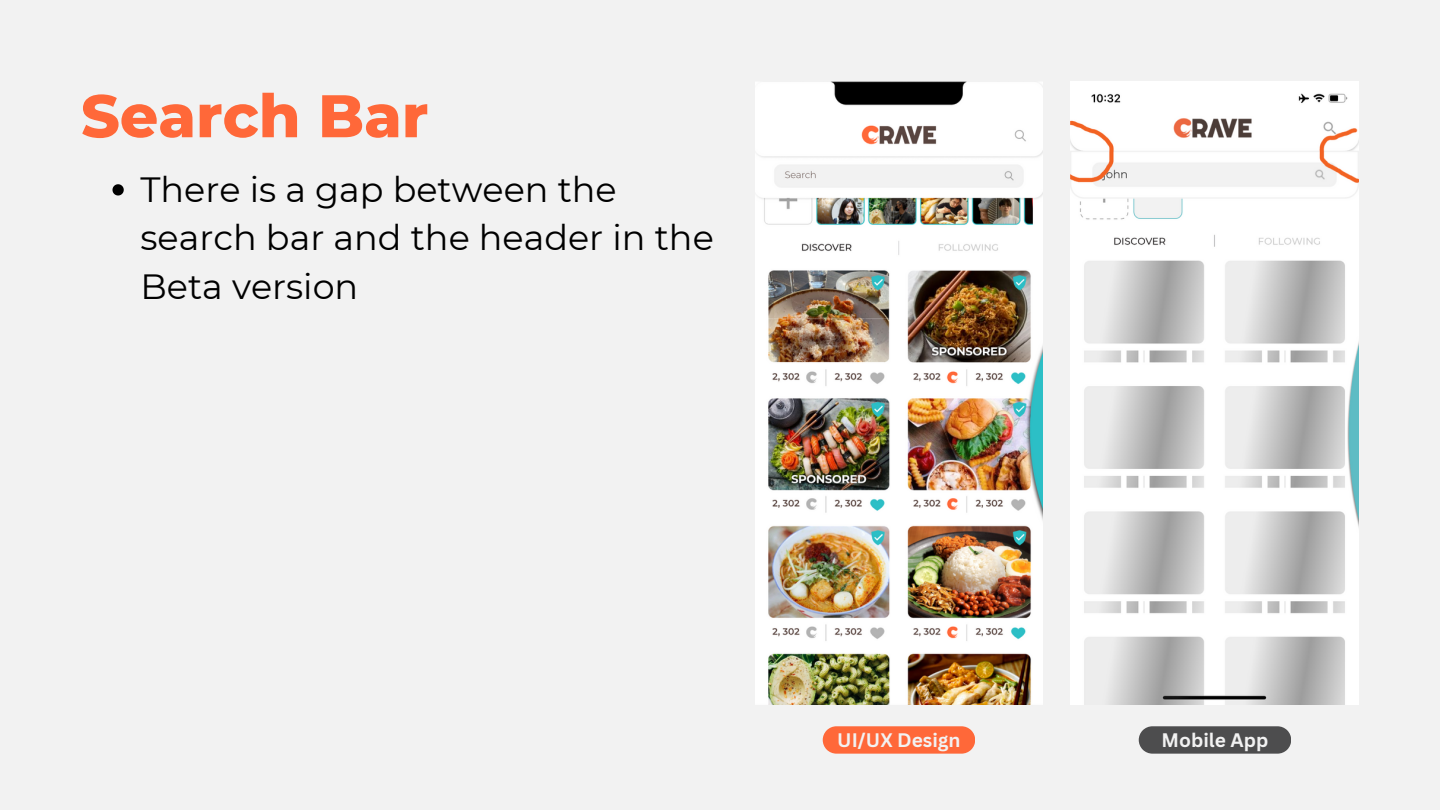
<style>
.page{position:relative;width:1440px;height:810px;background:#f2f2f2}
.page>*{position:absolute;margin:0;border:0;box-sizing:border-box;transform-origin:0 0}
.t1{font:800 60px "Montserrat";color:#ff6839}
.t2{font:35px/48.8px "Montserrat";color:#000}
.t3{font:700 19.1px "Canva Sans";color:#f2f2f2}
</style>
<div class="page">
<svg style="left:823px;top:726px;width:152px;height:28px;background:#fe7043"></svg>
<svg style="left:1139px;top:726px;width:152px;height:28px;background:#565657"></svg>
<img style="left:756px;top:81px;width:286px;height:623px">
<img style="left:1071px;top:81px;width:288px;height:623px">
<svg style="left:112px;top:184px;width:12px;height:12px"></svg>
<p class="t1" style="left:81px;top:79px;width:349px">Search Bar</p>
<p class="t2" style="left:140px;top:165px;width:575px">There is a gap between the search bar and the header in the<br>Beta version</p>
<p class="t3" style="left:837px;top:726px;width:125px">UI/UX Design</p>
<p class="t3" style="left:1162px;top:726px;width:108px">Mobile App</p>
</div>
